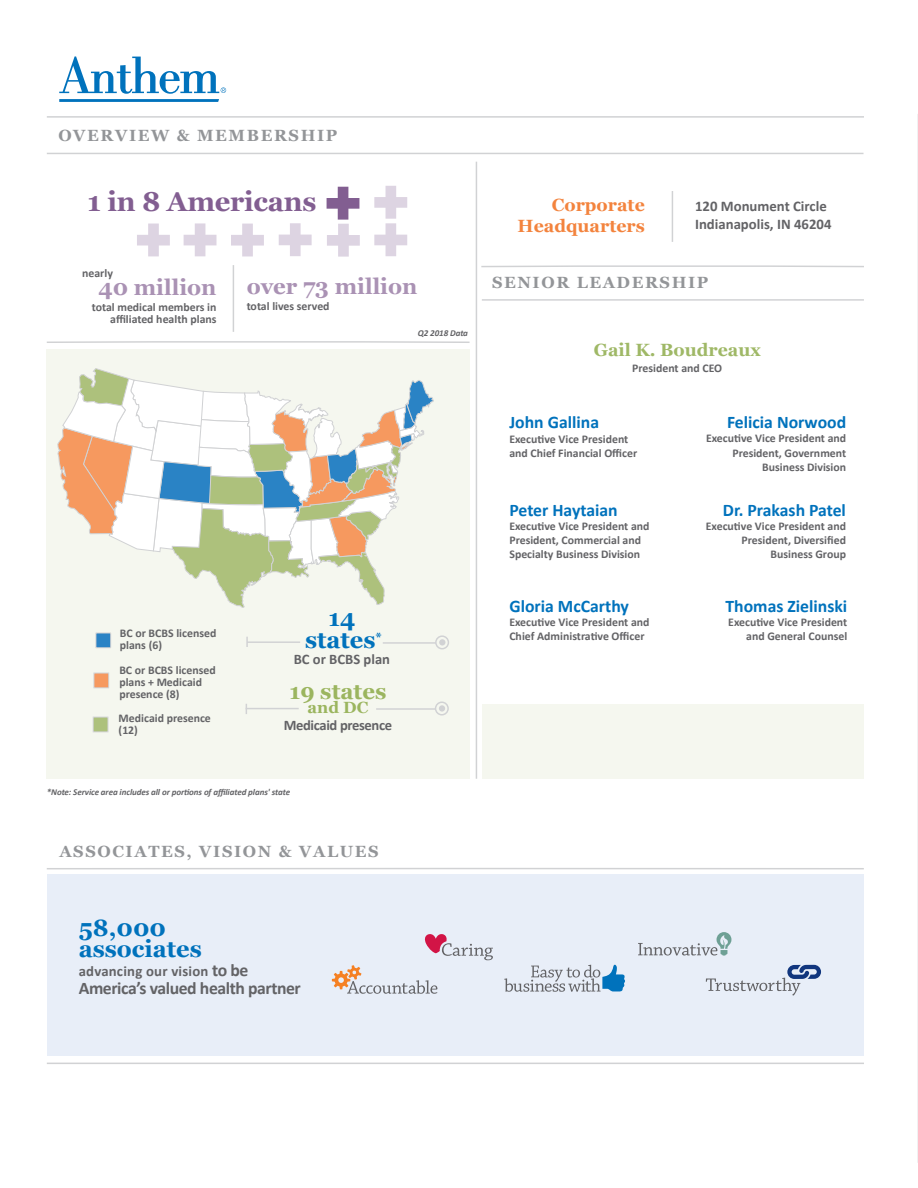
<style>
.page{position:relative;width:918px;height:1188px;background:#fff}
.page>*{position:absolute;margin:0;border:0;box-sizing:border-box;transform-origin:0 0}
.t1{font:700 27.3px "Georgia";letter-spacing:-.01em;color:#825e91}
.t2{font:700 23.55px/22px "Georgia";color:#0072bc;text-align:center}
.t3{font:700 22.05px "Georgia";color:#aa92b4}
.t4{font:700 22.05px "Georgia";color:#9bb55f}
.t5{font:700 17.7px "Calibri";color:#0072bc}
.t6{font:700 17.7px "Calibri";letter-spacing:-.025em;color:#636366}
.t7{font:700 17.7px/20.7px "Georgia";color:#f3833d;text-align:right}
.t8{font:700 17.7px "Georgia";color:#9fb866}
.t9{font:700 16.2px "Georgia";letter-spacing:.1em;color:#939598}
.t10{font:700 16.2px "Georgia";color:#9bb55f}
.t11{font:700 14.7px/17.7px "Calibri";color:#636366}
.t12{font:700 14.55px "Calibri";letter-spacing:-.025em;color:#636366}
.t13{font:700 14.55px "Calibri";color:#636366}
.t14{font:700 11.85px/14.1px "Calibri";color:#636366}
.t15{font:italic 700 9px "Calibri";letter-spacing:-.01em;color:#636366}
.s1{font-size:17.7px}
</style>
<div class="page">
<div style="left:47px;top:874px;width:817px;height:182px;background:#e8eef8"></div>
<div style="left:47px;top:349px;width:423px;height:429px;background:#f5f7ef"></div>
<div style="left:482px;top:704px;width:382px;height:74px;background:#f5f7ef"></div>
<svg style="left:47px;top:868px;width:817px;height:2px"></svg>
<hr style="left:476px;top:162px;width:1px;height:617px;background:#d1d2d4">
<hr style="left:47px;top:153px;width:817px;height:1px;background:#d1d2d4">
<hr style="left:482px;top:299px;width:382px;height:2px;background:#d1d2d4">
<svg style="left:57px;top:368px;width:377px;height:240px"></svg>
<div style="left:96px;top:633px;width:15px;height:15px;background:#2a83c5"></div>
<div style="left:96px;top:633px;width:15px;height:15px;border:1px solid #d1d2d4"></div>
<div style="left:94px;top:673px;width:15px;height:15px;background:#f6995f"></div>
<div style="left:94px;top:673px;width:15px;height:15px;border:1px solid #d1d2d4"></div>
<div style="left:93px;top:717px;width:15px;height:15px;background:#adc17c"></div>
<div style="left:93px;top:717px;width:15px;height:15px;border:1px solid #d1d2d4"></div>
<hr style="left:672px;top:191px;width:1px;height:51px;background:#d1d2d4">
<svg style="left:706px;top:965px;width:115px;height:31px"></svg>
<svg style="left:638px;top:932px;width:93px;height:24px"></svg>
<svg style="left:332px;top:934px;width:161px;height:60px"></svg>
<svg style="left:504px;top:964px;width:121px;height:28px"></svg>
<svg style="left:481px;top:265px;width:383px;height:3px"></svg>
<hr style="left:233px;top:265px;width:1px;height:67px;background:#d1d2d4">
<svg style="left:47px;top:341px;width:423px;height:2px"></svg>
<div style="left:435px;top:635px;width:14px;height:14px;border:1px solid #d1d2d4;border-radius:50%"></div>
<hr style="left:383px;top:642px;width:53px;height:2px;background:#d1d2d4">
<div style="left:439px;top:639px;width:6px;height:7px;background:#d1d2d4;border-radius:50%"></div>
<div style="left:435px;top:702px;width:14px;height:14px;border:1px solid #d1d2d4;border-radius:50%"></div>
<hr style="left:376px;top:708px;width:60px;height:2px;background:#d1d2d4">
<div style="left:439px;top:705px;width:6px;height:7px;background:#d1d2d4;border-radius:50%"></div>
<hr style="left:247px;top:641px;width:53px;height:2px;background:#d1d2d4">
<hr style="left:246px;top:708px;width:53px;height:1px;background:#d1d2d4">
<svg style="left:246px;top:637px;width:2px;height:10px"></svg>
<svg style="left:374px;top:186px;width:33px;height:70px"></svg>
<svg style="left:327px;top:187px;width:33px;height:70px"></svg>
<svg style="left:279px;top:223px;width:33px;height:33px"></svg>
<svg style="left:231px;top:224px;width:33px;height:32px"></svg>
<svg style="left:184px;top:223px;width:32px;height:33px"></svg>
<svg style="left:137px;top:224px;width:33px;height:32px"></svg>
<svg style="left:59px;top:56px;width:167px;height:46px"></svg>
<hr style="left:47px;top:116px;width:817px;height:2px;background:#d1d2d4">
<hr style="left:47px;top:1063px;width:817px;height:1px;background:#d1d2d4">
<hr style="left:917px;top:114px;width:1px;height:1049px;background:#d1d2d4">
<p class="t9" style="left:58px;top:124px;width:280px">OVERVIEW &amp; MEMBERSHIP</p>
<p class="t1" style="left:88px;top:181px;width:230px">1 in 8 Americans</p>
<p class="t14" style="left:82px;top:266px;width:32px">nearly</p>
<p class="t3" style="left:98px;top:271px;width:120px">40 million</p>
<p class="t14" style="left:92px;top:301px;width:126px;line-height:11.9px;text-align:right">total medical members in affiliated health plans</p>
<p class="t3" style="left:247px;top:270px;width:172px">over 73 million</p>
<p class="t14" style="left:247px;top:299px;width:84px">total lives served</p>
<p class="t15" style="left:418px;top:327px;width:52px">Q2 2018 Data</p>
<p class="t14" style="left:120px;top:627px;width:98px;line-height:11.9px">BC or BCBS licensed plans (6)</p>
<p class="t14" style="left:119px;top:664px;width:98px;line-height:11.9px">BC or BCBS licensed plans + Medicaid presence (8)</p>
<p class="t14" style="left:119px;top:712px;width:94px;line-height:11.9px">Medicaid presence (12)</p>
<p class="t2" style="left:305px;top:605px;width:78px">14 states<sup>*</sup></p>
<p class="t13" style="left:294px;top:650px;width:98px">BC or BCBS plan</p>
<p class="t4" style="left:290px;top:674px;width:98px">19 states</p>
<p class="t10" style="left:308px;top:696px;width:62px">and DC</p>
<p class="t12" style="left:284px;top:715px;width:110px">Medicaid presence</p>
<p class="t15" style="left:47px;top:786px;width:245px">*Note: Service area includes all or portions of affiliated plans' state</p>
<p class="t9" style="left:59px;top:839px;width:321px">ASSOCIATES, VISION &amp; VALUES</p>
<p class="t2" style="left:79px;top:917px;width:125px;line-height:20.7px;text-align:left">58,000 associates</p>
<p class="t11" style="left:79px;top:962px;width:171px">advancing our vision <span class="s1">to be</span></p>
<p class="t6" style="left:79px;top:977px;width:224px">America’s valued health partner</p>
<p class="t7" style="left:518px;top:193px;width:129px">Corporate<br>Headquarters</p>
<p class="t11" style="left:695px;top:198px;width:138px">120 Monument Circle<br>Indianapolis, IN 46204</p>
<p class="t9" style="left:492px;top:271px;width:218px">SENIOR LEADERSHIP</p>
<p class="t8" style="left:594px;top:336px;width:169px">Gail K. Boudreaux</p>
<p class="t14" style="left:632px;top:361px;width:92px">President and CEO</p>
<p class="t5" style="left:509px;top:411px;width:91px">John Gallina</p>
<p class="t14" style="left:509px;top:432px;width:129px">Executive Vice President and Chief Financial Officer</p>
<p class="t5" style="left:509px;top:499px;width:110px">Peter Haytaian</p>
<p class="t14" style="left:509px;top:519px;width:142px">Executive Vice President and<br>President, Commercial and<br>Specialty Business Division</p>
<p class="t5" style="left:509px;top:594px;width:121px">Gloria McCarthy</p>
<p class="t14" style="left:509px;top:615px;width:142px">Executive Vice President and<br>Chief Administrative Officer</p>
<p class="t5" style="left:727px;top:411px;width:121px">Felicia Norwood</p>
<p class="t14" style="left:706px;top:431px;width:142px;text-align:right">Executive Vice President and<br>President, Government<br>Business Division</p>
<p class="t5" style="left:723px;top:499px;width:125px">Dr. Prakash Patel</p>
<p class="t14" style="left:706px;top:519px;width:142px;text-align:right">Executive Vice President and<br>President, Diversified<br>Business Group</p>
<p class="t5" style="left:726px;top:594px;width:123px">Thomas Zielinski</p>
<p class="t14" style="left:728px;top:615px;width:120px;text-align:right">Executive Vice President and General Counsel</p>
</div>
